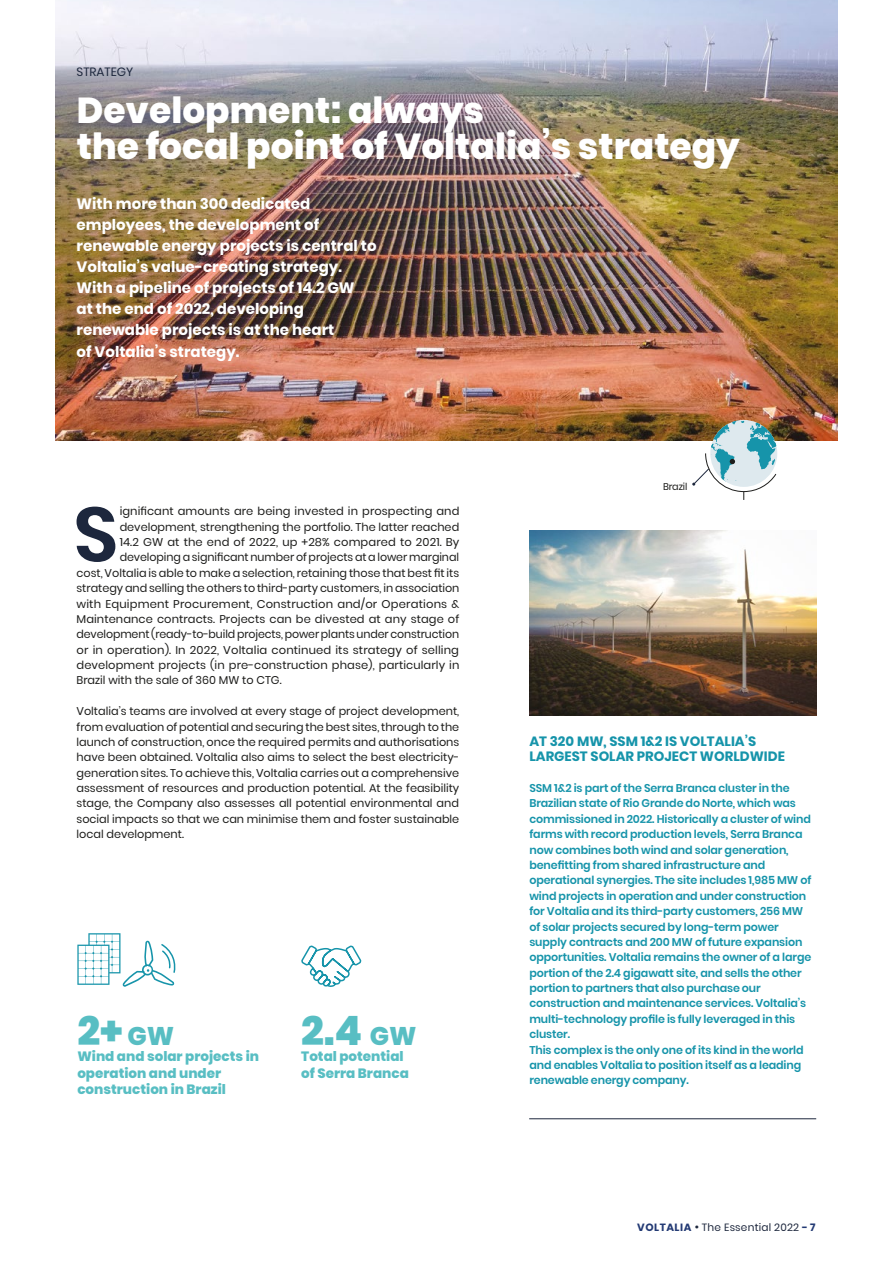
<style>
.page{position:relative;width:893px;height:1263px;background:#fff}
.page>*{position:absolute;margin:0;border:0;box-sizing:border-box;transform-origin:0 0}
.t1{font:600 76.65px "Poppins";color:#1d273d}
.t2{font:800 40.5px "Poppins";color:#58bec3}
.t3{font:800 36px/36px "Poppins";color:#fff}
.t4{font:700 15px/21px "Poppins";color:#fff}
.t5{font:800 13.5px/16.5px "Poppins";color:#58bec3}
.t6{font:700 13.5px/15.5px "Poppins";color:#1694aa}
.t7{font:12px "Poppins";color:#1d273d}
.t8{font:11.25px/15.5px "Poppins";color:#1d1d1b;text-align:justify}
.t9{font:600 11.25px/15.5px "Poppins";letter-spacing:-.01em;color:#1694aa}
.t10{font:10.5px "Poppins";color:#1d273d}
.t11{font:10.5px "Poppins";letter-spacing:.02em;color:#1d273d}
.t12{font:9.75px "Poppins";letter-spacing:-.01em;color:#1d1d1b}
.s1{font-size:25.5px}
.s2{font-weight:700;color:#233a74}
.s3{font-size:12px}
</style>
<div class="page">
<img style="left:55px;top:0;width:783px;height:440px">
<hr style="left:529px;top:1118px;width:287px;height:1px;background:#1d273d">
<svg style="left:301px;top:945px;width:61px;height:42px"></svg>
<img style="left:529px;top:531px;width:287px;height:184px">
<svg style="left:692px;top:420px;width:85px;height:80px"></svg>
<svg style="left:77px;top:933px;width:99px;height:54px"></svg>
<p class="t7" style="left:77px;top:65px;width:58px">STRATEGY</p>
<h3 class="t3" style="left:77px;top:92px;width:665px">Development: always<br>the focal point of Voltalia’s strategy</h3>
<p class="t4" style="left:77px;top:194px;width:302px">With more than 300 dedicated employees, the development of renewable energy projects is central to<br>Voltalia’s value-creating strategy.<br>With a pipeline of projects of 14.2 GW<br>at the end of 2022, developing renewable projects is at the heart<br>of Voltalia’s strategy.</p>
<h1 class="t1" style="left:73px;top:490px;width:47px">S</h1>
<p class="t8" style="left:120px;top:504px;width:341px">ignificant amounts are being invested in prospecting and</p>
<p class="t8" style="left:120px;top:519px;width:341px">development, strengthening the portfolio. The latter reached</p>
<p class="t8" style="left:120px;top:534px;width:341px">14.2 GW at the end of 2022, up +28% compared to 2021. By</p>
<p class="t8" style="left:120px;top:550px;width:341px">developing a significant number of projects at a lower marginal</p>
<p class="t8" style="left:77px;top:565px;width:384px">cost, Voltalia is able to make a selection, retaining those that best fit its</p>
<p class="t8" style="left:77px;top:581px;width:384px">strategy and selling the others to third-party customers, in association</p>
<p class="t8" style="left:77px;top:596px;width:384px">with Equipment Procurement, Construction and/or Operations &amp;</p>
<p class="t8" style="left:77px;top:611px;width:384px">Maintenance contracts. Projects can be divested at any stage of</p>
<p class="t8" style="left:77px;top:627px;width:384px">development (ready-to-build projects, power plants under construction</p>
<p class="t8" style="left:77px;top:642px;width:384px">or in operation). In 2022, Voltalia continued its strategy of selling</p>
<p class="t8" style="left:77px;top:657px;width:384px">development projects (in pre-construction phase), particularly in</p>
<p class="t8" style="left:77px;top:673px;width:207px">Brazil with the sale of 360 MW to CTG.</p>
<p class="t8" style="left:77px;top:704px;width:384px">Voltalia’s teams are involved at every stage of project development, from evaluation of potential and securing the best sites, through to the launch of construction, once the required permits and authorisations have been obtained. Voltalia also aims to select the best electricity&shy;generation sites. To achieve this, Voltalia carries out a comprehensive assessment of resources and production potential. At the feasibility stage, the Company also assesses all potential environmental and social impacts so that we can minimise them and foster sustainable local development.</p>
<h2 class="t2" style="left:77px;top:1007px;width:98px">2+ <span class="s1">GW</span></h2>
<p class="t5" style="left:77px;top:1048px;width:183px">Wind and solar projects in operation and under construction in Brazil</p>
<h2 class="t2" style="left:301px;top:1007px;width:117px">2.4 <span class="s1">GW</span></h2>
<p class="t5" style="left:301px;top:1048px;width:109px">Total potential of Serra Branca</p>
<p class="t12" style="left:663px;top:481px;width:26px">Brazil</p>
<p class="t6" style="left:529px;top:733px;width:257px">AT 320 MW, SSM 1&amp;2 IS VOLTALIA’S<br>LARGEST SOLAR PROJECT WORLDWIDE</p>
<p class="t9" style="left:529px;top:780px;width:283px">SSM 1&amp;2 is part of the Serra Branca cluster in the Brazilian state of Rio Grande do Norte, which was commissioned in 2022. Historically a cluster of wind farms with record production levels, Serra Branca now combines both wind and solar generation, benefitting from shared infrastructure and operational synergies. The site includes 1,985 MW of wind projects in operation and under construction for Voltalia and its third-party customers, 256 MW of solar projects secured by long-term power supply contracts and 200 MW of future expansion opportunities. Voltalia remains the owner of a large portion of the 2.4 gigawatt site, and sells the other portion to partners that also purchase our construction and maintenance services. Voltalia’s multi-technology profile is fully leveraged in this cluster.<br>This complex is the only one of its kind in the world and enables Voltalia to position itself as a leading renewable energy company.</p>
<p class="t10" style="left:541px;top:1221px;width:259px"><span class="s2">VOLTALIA</span> <span class="s3">•</span> 2022 Universal Registration Document</p>
<p class="t11" style="left:637px;top:1221px;width:180px"><span class="s2">VOLTALIA</span> <span class="s3">•</span> The Essential 2022 <span class="s2">–- 7</span></p>
</div>
